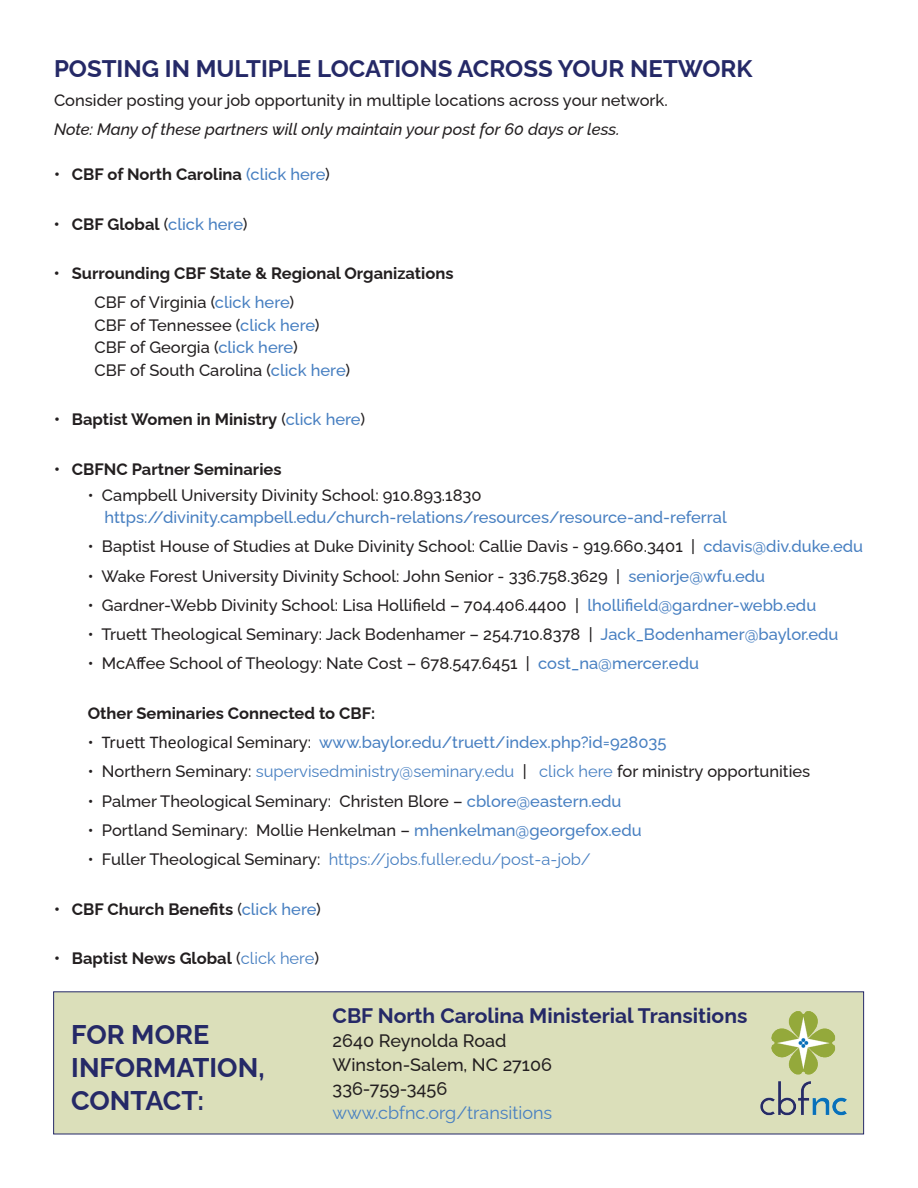
<style>
.page{position:relative;width:918px;height:1188px;background:#fff}
.page>*{position:absolute;margin:0;border:0;box-sizing:border-box;transform-origin:0 0}
.t1{font:700 27px/33px "Raleway";color:#252967}
.t2{font:700 24px "Raleway";color:#252967}
.t3{font:700 21px "Raleway";color:#252967}
.t4{font:500 18px/24px "Raleway";color:#231f20}
.t5{font:18px "Raleway";color:#477fc1}
.t6{font:500 16.5px/22.5px "Raleway";color:#231f20}
.t7{font:700 16.5px/29.2px "Raleway";color:#231f20}
.t8{font:500 16.5px "Raleway";color:#477fc1}
.t9{font:italic 500 16.5px "Raleway";color:#231f20}
.t10{font:16.5px "Raleway";color:#477fc1}
.s1{font-weight:500;color:#477fc1}
.s2{font-weight:500}
.s3{color:#477fc1}
.s4{color:#231f20}
.s5{font-family:"Calibri";font-weight:400;font-size:18px;color:#231f20}
.s6{font-weight:400;color:#477fc1}
.s7{font-weight:500;color:#231f20}
</style>
<div class="page">
<div style="left:53px;top:991px;width:811px;height:143px;background:#dbdfba"></div>
<img style="left:760px;top:1011px;width:87px;height:105px">
<h2 class="t2" style="left:54px;top:49px;width:700px">POSTING IN MULTIPLE LOCATIONS ACROSS YOUR NETWORK</h2>
<p class="t6" style="left:54px;top:87px;width:615px">Consider posting your job opportunity in multiple locations across your network.</p>
<p class="t9" style="left:54px;top:116px;width:567px">Note: Many of these partners will only maintain your post for 60 days or less.</p>
<p class="t7" style="left:54px;top:158px;width:277px">• CBF of North Carolina <span class="s1">(click here</span><span class="s2">)</span></p>
<p class="t7" style="left:54px;top:207px;width:195px">• CBF Global <span class="s2">(</span><span class="s1">click here</span><span class="s2">)</span></p>
<p class="t7" style="left:95px;top:257px;width:361px;text-indent:-41px">• Surrounding CBF State &amp; Regional Organizations<br><span class="s2">CBF of Virginia (</span><span class="s1">click here</span><span class="s2">)</span></p>
<p class="t6" style="left:95px;top:312px;width:257px">CBF of Tennessee (<span class="s3">click here</span>)<br>CBF of Georgia (<span class="s3">click here</span>)<br>CBF of South Carolina (<span class="s3">click here</span>)</p>
<p class="t7" style="left:54px;top:403px;width:313px">• Baptist Women in Ministry <span class="s2">(</span><span class="s1">click here</span><span class="s2">)</span></p>
<p class="t7" style="left:54px;top:453px;width:229px">• CBFNC Partner Seminaries</p>
<p class="t6" style="left:88px;top:482px;width:395px">• Campbell University Divinity School: 910.893.1830</p>
<p class="t8" style="left:104px;top:504px;width:624px">https://divinity.campbell.edu/church-relations/resources/resource-and-referral</p>
<p class="t6" style="left:88px;top:533px;width:777px">• Baptist House of Studies at Duke Divinity School: Callie Davis - 919.660.3401 | <span class="s3">cdavis@div.duke.edu</span></p>
<p class="t6" style="left:88px;top:563px;width:679px">• Wake Forest University Divinity School: John Senior - 336.758.3629 | <span class="s3">seniorje@wfu.edu</span></p>
<p class="t6" style="left:88px;top:592px;width:730px">• Gardner-Webb Divinity School: Lisa Hollifield – 704.406.4400 | <span class="s3">lhollifield@gardner-webb.edu</span></p>
<p class="t6" style="left:88px;top:621px;width:752px">• Truett Theological Seminary: Jack Bodenhamer – 254.710.8378 | <span class="s3">Jack_Bodenhamer@baylor.edu</span></p>
<p class="t6" style="left:88px;top:650px;width:613px">• McAffee School of Theology: Nate Cost – 678.547.6451 | <span class="s3">cost_na@mercer.edu</span></p>
<p class="t7" style="left:88px;top:697px;width:289px">Other Seminaries Connected to CBF:</p>
<p class="t8" style="left:88px;top:729px;width:580px"><span class="s4">•</span> <span class="s5">Truett Theological S</span><span class="s4">eminary:</span> www.baylor.edu/truett/index.php?id=928035</p>
<p class="t6" style="left:88px;top:758px;width:724px">• Northern Seminary: <span class="s6">supervisedministry@seminary.edu</span> | <span class="s6">click here</span> for ministry opportunities</p>
<p class="t6" style="left:88px;top:788px;width:535px">• Palmer Theological Seminary: Christen Blore – <span class="s3">cblore@eastern.edu</span></p>
<p class="t6" style="left:88px;top:817px;width:555px">• Portland Seminary: Mollie Henkelman – <span class="s3">mhenkelman@georgefox.edu</span></p>
<p class="t10" style="left:88px;top:846px;width:505px"><span class="s7">• Fuller Theological Seminary:</span> https://jobs.fuller.edu/post-a-job/</p>
<p class="t7" style="left:54px;top:892px;width:268px">• CBF Church Benefits <span class="s2">(</span><span class="s1">click here</span><span class="s2">)</span></p>
<p class="t7" style="left:54px;top:942px;width:267px">• Baptist News Global <span class="s2">(</span><span class="s6">click here</span><span class="s2">)</span></p>
<h1 class="t1" style="left:71px;top:1015px;width:195px">FOR MORE<br>INFORMATION,<br>CONTACT:</h1>
<p class="t3" style="left:333px;top:999px;width:416px">CBF North Carolina Ministerial Transitions</p>
<p class="t4" style="left:333px;top:1027px;width:221px">2640 Reynolda Road<br>Winston-Salem, NC 27106<br>336-759-3456</p>
<p class="t5" style="left:333px;top:1098px;width:221px">www.cbfnc.org/transitions</p>
</div>
